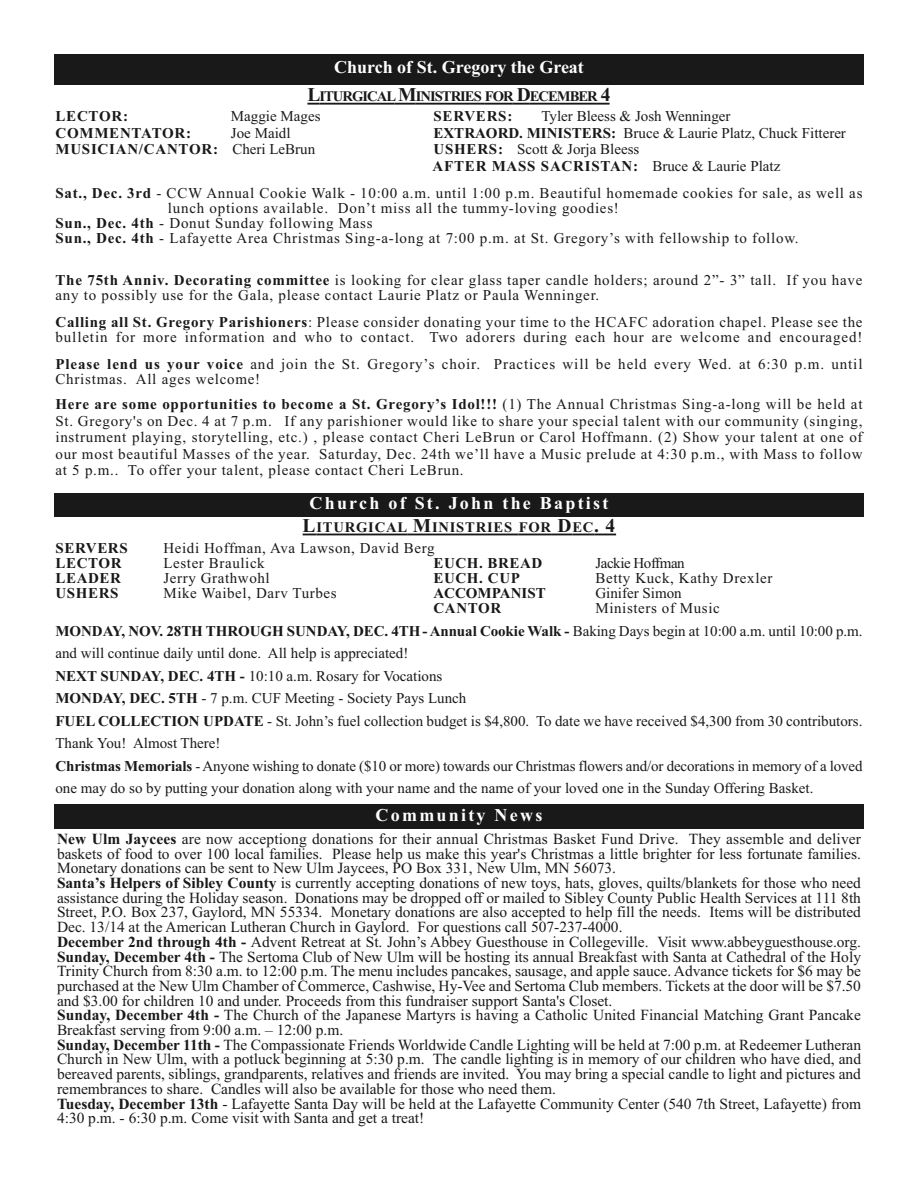
<style>
.page{position:relative;width:918px;height:1188px;background:#fff}
.page>*{position:absolute;margin:0;border:0;box-sizing:border-box;transform-origin:0 0}
.t1{font:700 18px "Times New Roman";letter-spacing:.125em;color:#fff}
.t2{font:700 18px "Times New Roman";color:#fff}
.t3{font:15.45px/14.7px "Times New Roman";color:#191919}
.t4{font:15px/16.5px "Times New Roman";letter-spacing:.045em;color:#191919}
.t5{font:15px/22.5px "Times New Roman";color:#191919}
.t6{font:700 15px "Times New Roman";letter-spacing:.04em;color:#191919}
.t7{font:15px "Times New Roman";letter-spacing:-.03em;color:#191919}
.t8{font:700 15px "Times New Roman";color:#191919}
.t9{font:700 14.7px "Times New Roman";letter-spacing:-.065em;color:#191919}
.t10{font:700 14.7px "Times New Roman";letter-spacing:.055em;color:#191919}
.s1{font-size:19.5px}
.s2{font-weight:700}
.s3{font-weight:400}
</style>
<div class="page">
<div style="left:54px;top:805px;width:810px;height:24px;background:#191919"></div>
<svg style="left:307px;top:103px;width:12px;height:2px"></svg>
<hr style="left:319px;top:103px;width:75px;height:2px;background:#191919">
<hr style="left:394px;top:103px;width:22px;height:2px;background:#191919">
<hr style="left:416px;top:103px;width:65px;height:2px;background:#191919">
<hr style="left:485px;top:103px;width:28px;height:2px;background:#191919">
<svg style="left:513px;top:103px;width:17px;height:2px"></svg>
<hr style="left:530px;top:103px;width:67px;height:2px;background:#191919">
<svg style="left:597px;top:103px;width:13px;height:2px"></svg>
<div style="left:54px;top:54px;width:810px;height:30px;background:#191919"></div>
<svg style="left:303px;top:534px;width:13px;height:1px"></svg>
<hr style="left:316px;top:534px;width:91px;height:1px;background:#191919">
<svg style="left:407px;top:534px;width:25px;height:1px"></svg>
<hr style="left:432px;top:534px;width:81px;height:1px;background:#191919">
<hr style="left:519px;top:534px;width:33px;height:1px;background:#191919">
<svg style="left:552px;top:534px;width:64px;height:1px"></svg>
<div style="left:54px;top:493px;width:810px;height:24px;background:#191919"></div>
<p class="t2" style="left:334px;top:61px;width:251px">Church of St. Gregory the Great</p>
<p class="t9" style="left:307px;top:92px;width:305px"><span class="s1">L</span>ITURGICAL <span class="s1">M</span>INISTRIES FOR <span class="s1">D</span>ECEMBER <span class="s1">4</span></p>
<p class="t6" style="left:55px;top:111px;width:74px">LECTOR:</p>
<p class="t5" style="left:231px;top:106px;width:91px">Maggie Mages</p>
<p class="t6" style="left:433px;top:111px;width:80px">SERVERS:</p>
<p class="t5" style="left:541px;top:106px;width:191px">Tyler Bleess &amp; Josh Wenninger</p>
<p class="t6" style="left:55px;top:128px;width:137px">COMMENTATOR:</p>
<p class="t5" style="left:231px;top:123px;width:61px">Joe Maidl</p>
<p class="t5" style="left:433px;top:123px;width:414px"><span class="s2">EXTRAORD. MINISTERS:</span> Bruce &amp; Laurie Platz, Chuck Fitterer</p>
<p class="t6" style="left:55px;top:144px;width:261px">MUSICIAN/CANTOR: <span class="s3">Cheri LeBrun</span></p>
<p class="t5" style="left:433px;top:142px;width:349px;line-height:16.5px"><span class="s2">USHERS:</span> Scott &amp; Jorja Bleess<br><span class="s2">AFTER MASS SACRISTAN:</span> Bruce &amp; Laurie Platz</p>
<p class="t4" style="left:55px;top:186px;width:809px"><span class="s2">Sat., Dec. 3rd</span> - CCW Annual Cookie Walk - 10:00 a.m. until 1:00 p.m. Beautiful homemade cookies for sale, as well as</p>
<p class="t4" style="left:168px;top:201px;width:452px">lunch options available. Don’t miss all the tummy-loving goodies!</p>
<p class="t4" style="left:55px;top:216px;width:319px"><span class="s2">Sun., Dec. 4th</span> - Donut Sunday following Mass</p>
<p class="t4" style="left:55px;top:231px;width:745px"><span class="s2">Sun., Dec. 4th</span> - Lafayette Area Christmas Sing-a-long at 7:00 p.m. at St. Gregory’s with fellowship to follow.</p>
<p class="t4" style="left:55px;top:274px;width:809px;line-height:15px"><span class="s2">The 75th Anniv. Decorating committee</span> is looking for clear glass taper candle holders; around 2”- 3” tall. If you have any to possibly use for the Gala, please contact Laurie Platz or Paula Wenninger.</p>
<p class="t4" style="left:55px;top:316px;width:809px;line-height:15px"><span class="s2">Calling all St. Gregory Parishioners</span>: Please consider donating your time to the HCAFC adoration chapel. Please see the bulletin for more information and who to contact. Two adorers during each hour are welcome and encouraged!</p>
<p class="t4" style="left:55px;top:358px;width:809px;line-height:15px"><span class="s2">Please lend us your voice</span> and join the St. Gregory’s choir. Practices will be held every Wed. at 6:30 p.m. until<br>Christmas. All ages welcome!</p>
<p class="t4" style="left:55px;top:397px;width:809px;text-align:justify"><span class="s2">Here are some opportunities to become a St. Gregory’s Idol!!!</span> (1) The Annual Christmas Sing-a-long will be held at St. Gregory's on Dec. 4 at 7 p.m. If any parishioner would like to share your special talent with our community (singing, instrument playing, storytelling, etc.) , please contact Cheri LeBrun or Carol Hoffmann. (2) Show your talent at one of our most beautiful Masses of the year. Saturday, Dec. 24th we’ll have a Music prelude at 4:30 p.m., with Mass to follow at 5 p.m.. To offer your talent, please contact Cheri LeBrun.</p>
<p class="t1" style="left:310px;top:497px;width:300px">Church of St. John the Baptist</p>
<p class="t10" style="left:303px;top:522px;width:314px"><span class="s1">L</span>ITURGICAL <span class="s1">M</span>INISTRIES FOR <span class="s1">D</span>EC<span class="s1">. 4</span></p>
<p class="t6" style="left:55px;top:543px;width:74px">SERVERS</p>
<p class="t4" style="left:163px;top:541px;width:273px">Heidi Hoffman, Ava Lawson, David Berg</p>
<p class="t6" style="left:55px;top:558px;width:68px">LECTOR</p>
<p class="t4" style="left:163px;top:556px;width:103px">Lester Braulick</p>
<p class="t6" style="left:433px;top:558px;width:110px">EUCH. BREAD</p>
<p class="t7" style="left:595px;top:558px;width:91px">Jackie Hoffman</p>
<p class="t6" style="left:55px;top:573px;width:67px">LEADER</p>
<p class="t4" style="left:163px;top:571px;width:108px">Jerry Grathwohl</p>
<p class="t6" style="left:433px;top:573px;width:88px">EUCH. CUP</p>
<p class="t4" style="left:595px;top:571px;width:178px">Betty Kuck, Kathy Drexler</p>
<p class="t6" style="left:55px;top:588px;width:65px">USHERS</p>
<p class="t4" style="left:163px;top:586px;width:175px">Mike Waibel, Darv Turbes</p>
<p class="t8" style="left:433px;top:588px;width:114px">ACCOMPANIST</p>
<p class="t5" style="left:595px;top:583px;width:88px">Ginifer Simon</p>
<p class="t6" style="left:433px;top:603px;width:69px">CANTOR</p>
<p class="t5" style="left:55px;top:598px;width:809px;text-indent:540px">Ministers of Music<br><span class="s2">MONDAY, NOV. 28TH THROUGH SUNDAY, DEC. 4TH- Annual Cookie Walk -</span> Baking Days begin at 10:00 a.m. until 10:00 p.m. and will continue daily until done. All help is appreciated!<br><span class="s2">NEXT SUNDAY, DEC. 4TH -</span> 10:10 a.m. Rosary for Vocations<br><span class="s2">MONDAY, DEC. 5TH</span> - 7 p.m. CUF Meeting - Society Pays Lunch<br><span class="s2">FUEL COLLECTION UPDATE</span> - St. John’s fuel collection budget is $4,800. To date we have received $4,300 from 30 contributors.<br>Thank You! Almost There!<br><span class="s2">Christmas Memorials</span> - Anyone wishing to donate ($10 or more) towards our Christmas flowers and/or decorations in memory of a loved one may do so by putting your donation along with your name and the name of your loved one in the Sunday Offering Basket.</p>
<p class="t1" style="left:376px;top:809px;width:168px">Community News</p>
<p class="t3" style="left:57px;top:833px;width:806px"><span class="s2">New Ulm Jaycees</span> are now acceptiong donations for their annual Christmas Basket Fund Drive. They assemble and deliver baskets of food to over 100 local families. Please help us make this year's Christmas a little brighter for less fortunate families.<br>Monetary donations can be sent to New Ulm Jaycees, PO Box 331, New Ulm, MN 56073.<br><span class="s2">Santa’s Helpers of Sibley County</span> is currently accepting donations of new toys, hats, gloves, quilts/blankets for those who need assistance during the Holiday season. Donations may be dropped off or mailed to Sibley County Public Health Services at 111 8th Street, P.O. Box 237, Gaylord, MN 55334. Monetary donations are also accepted to help fill the needs. Items will be distributed Dec. 13/14 at the American Lutheran Church in Gaylord. For questions call 507-237-4000.<br><span class="s2">December 2nd through 4th -</span> Advent Retreat at St. John’s Abbey Guesthouse in Collegeville. Visit www.abbeyguesthouse.org.<br><span class="s2">Sunday, December 4th -</span> The Sertoma Club of New Ulm will be hosting its annual Breakfast with Santa at Cathedral of the Holy Trinity Church from 8:30 a.m. to 12:00 p.m. The menu includes pancakes, sausage, and apple sauce. Advance tickets for $6 may be purchased at the New Ulm Chamber of Commerce, Cashwise, Hy-Vee and Sertoma Club members. Tickets at the door will be $7.50 and $3.00 for children 10 and under. Proceeds from this fundraiser support Santa's Closet.<br><span class="s2">Sunday, December 4th -</span> The Church of the Japanese Martyrs is having a Catholic United Financial Matching Grant Pancake Breakfast serving from 9:00 a.m. – 12:00 p.m.<br><span class="s2">Sunday, December 11th -</span> The Compassionate Friends Worldwide Candle Lighting will be held at 7:00 p.m. at Redeemer Lutheran Church in New Ulm, with a potluck beginning at 5:30 p.m. The candle lighting is in memory of our children who have died, and bereaved parents, siblings, grandparents, relatives and friends are invited. You may bring a special candle to light and pictures and remembrances to share. Candles will also be available for those who need them.<br><span class="s2">Tuesday, December 13th</span> - Lafayette Santa Day will be held at the Lafayette Community Center (540 7th Street, Lafayette) from 4:30 p.m. - 6:30 p.m. Come visit with Santa and get a treat!</p>
</div>
